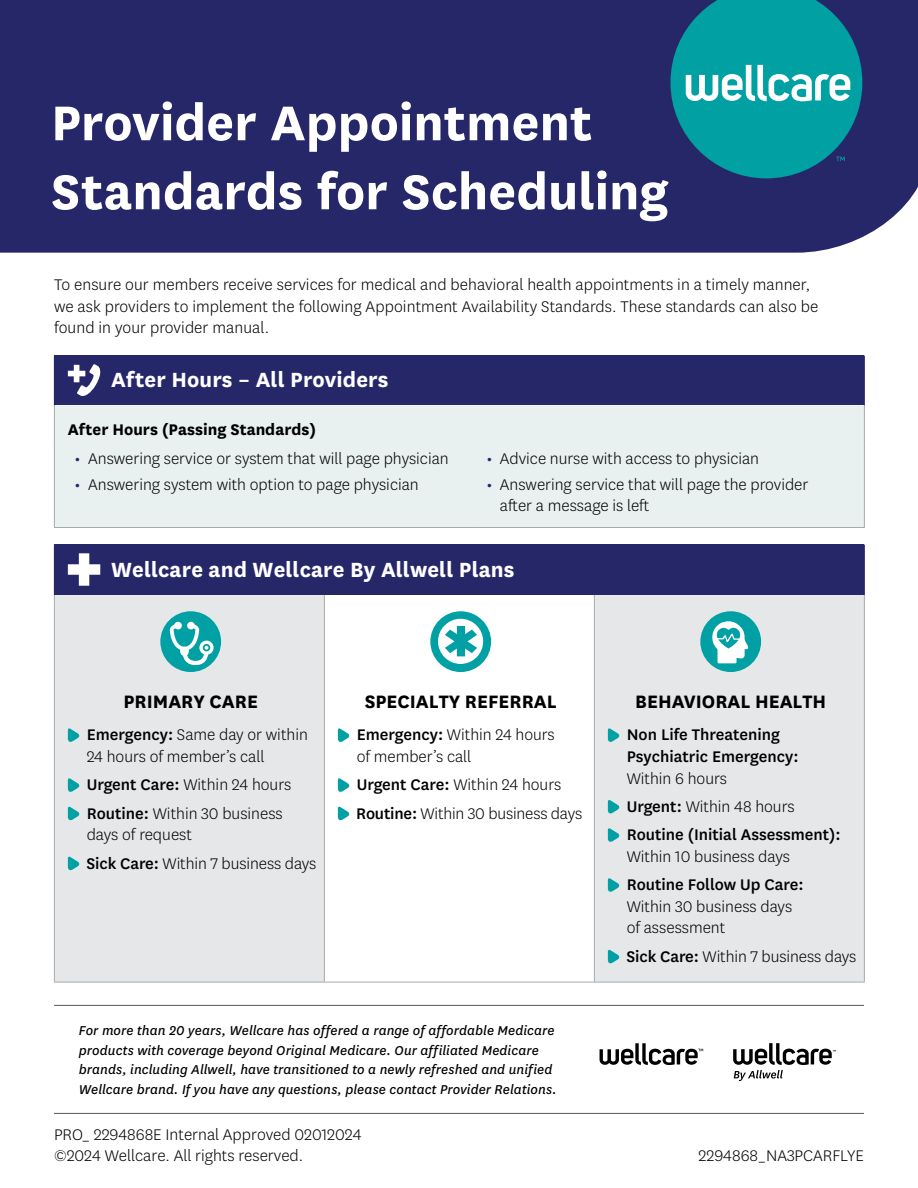
<style>
.page{position:relative;width:918px;height:1188px;background:#fff}
.page>*{position:absolute;margin:0;border:0;box-sizing:border-box;transform-origin:0 0}
.t1{font:700 57px/69px "Centene Sans";color:#fff}
.t2{font:700 24px "Centene Sans";letter-spacing:.005em;color:#fff}
.t3{font:700 21px "Centene Sans";color:#000}
.t4{font:300 18px/21.6px "Centene Sans";color:#000}
.t5{font:500 18px/21.6px "Centene Sans";color:#000}
.t6{font:700 18px "Centene Sans";color:#000}
.t7{font:italic 15px/19.5px "Centene Sans";letter-spacing:.005em;color:#000}
.s1{font-weight:500;color:#262769}
.s2{font-weight:500}
.s3{font-weight:300}
</style>
<div class="page">
<div style="left:0;top:0;width:918px;height:253px;background:#262769"></div>
<svg style="left:670px;top:0;width:192px;height:178px;background:#19909e"></svg>
<div style="left:54px;top:356px;width:810px;height:49px;background:#262769"></div>
<div style="left:55px;top:405px;width:809px;height:122px;background:#e8f0f0"></div>
<hr style="left:54px;top:405px;width:1px;height:39px;background:#a7a9ac">
<hr style="left:864px;top:405px;width:1px;height:39px;background:#a7a9ac">
<hr style="left:54px;top:444px;width:1px;height:83px;background:#a7a9ac">
<hr style="left:864px;top:444px;width:1px;height:83px;background:#a7a9ac">
<hr style="left:54px;top:527px;width:419px;height:1px;background:#a7a9ac">
<hr style="left:473px;top:527px;width:392px;height:1px;background:#a7a9ac">
<hr style="left:864px;top:356px;width:1px;height:49px;background:#262769">
<svg style="left:68px;top:364px;width:33px;height:32px"></svg>
<div style="left:54px;top:545px;width:810px;height:50px;background:#262769"></div>
<svg style="left:55px;top:595px;width:809px;height:387px;fill:#e6e7e8"></svg>
<hr style="left:54px;top:595px;width:1px;height:387px;background:#a7a9ac">
<hr style="left:324px;top:595px;width:1px;height:387px;background:#a7a9ac">
<hr style="left:594px;top:595px;width:1px;height:387px;background:#a7a9ac">
<hr style="left:864px;top:595px;width:1px;height:387px;background:#a7a9ac">
<hr style="left:54px;top:982px;width:270px;height:1px;background:#a7a9ac">
<hr style="left:324px;top:982px;width:270px;height:1px;background:#a7a9ac">
<hr style="left:594px;top:982px;width:271px;height:1px;background:#a7a9ac">
<hr style="left:864px;top:545px;width:1px;height:50px;background:#262769">
<svg style="left:68px;top:553px;width:32px;height:33px"></svg>
<div style="left:160px;top:611px;width:61px;height:61px;background:#00a0a4;border-radius:50%"></div>
<svg style="left:170px;top:622px;width:44px;height:43px"></svg>
<svg style="left:68px;top:728px;width:12px;height:15px"></svg>
<svg style="left:68px;top:778px;width:12px;height:15px"></svg>
<svg style="left:68px;top:806px;width:12px;height:15px"></svg>
<svg style="left:68px;top:856px;width:12px;height:15px"></svg>
<div style="left:430px;top:611px;width:61px;height:61px;background:#00a0a4;border-radius:50%"></div>
<svg style="left:438px;top:619px;width:45px;height:45px"></svg>
<svg style="left:338px;top:728px;width:12px;height:15px"></svg>
<svg style="left:338px;top:778px;width:12px;height:15px"></svg>
<svg style="left:338px;top:806px;width:12px;height:15px"></svg>
<div style="left:700px;top:611px;width:61px;height:61px;background:#00a0a4;border-radius:50%"></div>
<svg style="left:712px;top:621px;width:37px;height:42px"></svg>
<svg style="left:608px;top:728px;width:12px;height:15px"></svg>
<svg style="left:608px;top:800px;width:12px;height:14px"></svg>
<svg style="left:608px;top:828px;width:12px;height:15px"></svg>
<svg style="left:608px;top:878px;width:12px;height:15px"></svg>
<svg style="left:608px;top:949px;width:12px;height:15px"></svg>
<hr style="left:54px;top:1005px;width:810px;height:1px;background:#58595b">
<hr style="left:54px;top:1113px;width:810px;height:1px;background:#58595b">
<svg style="left:600px;top:1043px;width:103px;height:22px"></svg>
<svg style="left:733px;top:1043px;width:103px;height:38px"></svg>
<h1 class="t1" style="left:51px;top:84px;width:619px">Provider Appointment<br>Standards for Scheduling</h1>
<p class="t4" style="left:54px;top:273px;width:766px">To ensure our members receive services for medical and behavioral health appointments in a timely manner, we ask providers to implement the following Appointment Availability Standards. These standards can also be found in your provider manual.</p>
<h2 class="t2" style="left:111px;top:363px;width:279px">After Hours – All Providers</h2>
<h3 class="t6" style="left:68px;top:417px;width:250px">After Hours (Passing Standards)</h3>
<p class="t4" style="left:75px;top:447px;width:376px"><span class="s1">•</span> Answering service or system that will page physician</p>
<p class="t4" style="left:75px;top:473px;width:346px"><span class="s1">•</span> Answering system with option to page physician</p>
<p class="t4" style="left:486px;top:447px;width:274px"><span class="s1">•</span> Advice nurse with access to physician</p>
<p class="t4" style="left:500px;top:474px;width:310px;line-height:21px;text-indent:-14px"><span class="s1">•</span> Answering service that will page the provider after a message is left</p>
<h2 class="t2" style="left:111px;top:552px;width:405px">Wellcare and Wellcare By Allwell Plans</h2>
<h3 class="t3" style="left:123px;top:687px;width:136px">PRIMARY CARE</h3>
<p class="t4" style="left:87px;top:724px;width:223px"><span class="s2">Emergency:</span> Same day or within<br>24 hours of member’s call</p>
<p class="t4" style="left:87px;top:774px;width:206px"><span class="s2">Urgent Care:</span> Within 24 hours</p>
<p class="t4" style="left:87px;top:802px;width:198px"><span class="s2">Routine:</span> Within 30 business days of request</p>
<p class="t4" style="left:86px;top:852px;width:231px"><span class="s2">Sick Care:</span> Within 7 business days</p>
<h3 class="t3" style="left:365px;top:687px;width:194px">SPECIALTY REFERRAL</h3>
<p class="t4" style="left:357px;top:724px;width:200px"><span class="s2">Emergency:</span> Within 24 hours of member’s call</p>
<p class="t4" style="left:357px;top:774px;width:206px"><span class="s2">Urgent Care:</span> Within 24 hours</p>
<p class="t4" style="left:356px;top:802px;width:228px"><span class="s2">Routine:</span> Within 30 business days</p>
<p class="t7" style="left:79px;top:1020px;width:479px">For more than 20 years, Wellcare has offered a range of affordable Medicare products with coverage beyond Original Medicare. Our affiliated Medicare brands, including Allwell, have transitioned to a newly refreshed and unified Wellcare brand. If you have any questions, please contact Provider Relations.</p>
<p class="t4" style="left:54px;top:1124px;width:309px;line-height:21px">PRO_ 2294868E Internal Approved 02012024 ©2024 Wellcare. All rights reserved.</p>
<h3 class="t3" style="left:635px;top:687px;width:193px">BEHAVIORAL HEALTH</h3>
<p class="t5" style="left:627px;top:723px;width:173px">Non Life Threatening<br>Psychiatric Emergency:<br><span class="s3">Within 6 hours</span></p>
<p class="t4" style="left:627px;top:795px;width:169px"><span class="s2">Urgent:</span> Within 48 hours</p>
<p class="t5" style="left:627px;top:823px;width:215px">Routine (Initial Assessment):<br><span class="s3">Within 10 business days</span></p>
<p class="t4" style="left:627px;top:873px;width:179px"><span class="s2">Routine Follow Up Care:<br></span>Within 30 business days of assessment</p>
<p class="t4" style="left:626px;top:945px;width:231px"><span class="s2">Sick Care:</span> Within 7 business days</p>
<p class="t4" style="left:698px;top:1144px;width:167px">2294868_NA3PCARFLYE</p>
</div>
